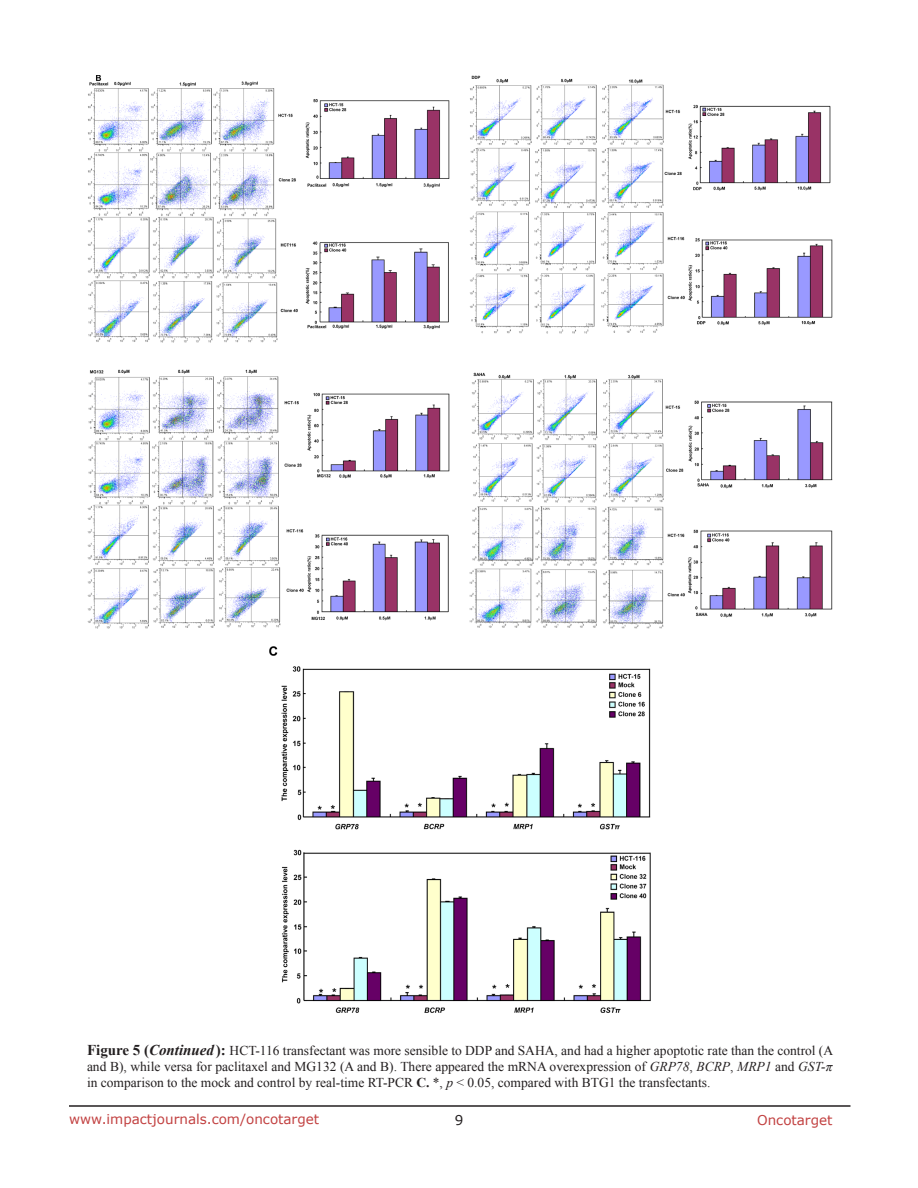
<style>
.page{position:relative;width:918px;height:1188px;background:#fff}
.page>*{position:absolute;margin:0;border:0;box-sizing:border-box;transform-origin:0 0}
.figuretext{font:13.5px/16.2px "Times New Roman";color:#231f20;text-align:justify}
.t1{font:13.5px "Verdana";color:#c24141}
.t2{font:13.5px "Verdana";color:#231f20}
.s1{font-weight:700;font-size:15px}
.s2{font-weight:700;font-style:italic;font-size:15px}
.s3{font-style:italic}
.s4{font-weight:700}
</style>
<div class="page">
<hr style="left:69px;top:1105px;width:781px;height:2px;background:#231f20">
<img style="left:87px;top:75px;width:363px;height:267px">
<img style="left:87px;top:369px;width:363px;height:259px">
<img style="left:470px;top:75px;width:362px;height:259px">
<img style="left:470px;top:372px;width:362px;height:256px">
<img style="left:269px;top:646px;width:382px;height:367px">
<p class="figuretext" style="left:87px;top:1042px;width:748px"><span class="s1">Figure 5 (</span><span class="s2">Continued</span><span class="s1">):</span> HCT-116 transfectant was more sensible to DDP and SAHA, and had a higher apoptotic rate than the control (A and B), while versa for paclitaxel and MG132 (A and B). There appeared the mRNA overexpression of <span class="s3">GRP78</span>, <span class="s3">BCRP</span>, <span class="s3">MRP1</span> and <span class="s3">GST-π </span>in comparison to the mock and control by real-time RT-PCR <span class="s4">C.</span> *, <span class="s3">p</span> &lt; 0.05, compared with BTG1 the transfectants.</p>
<p class="t1" style="left:69px;top:1110px;width:252px">www.impactjournals.com/oncotarget</p>
<p class="t2" style="left:455px;top:1111px;width:10px">9</p>
<p class="t1" style="left:757px;top:1111px;width:77px">Oncotarget</p>
</div>
